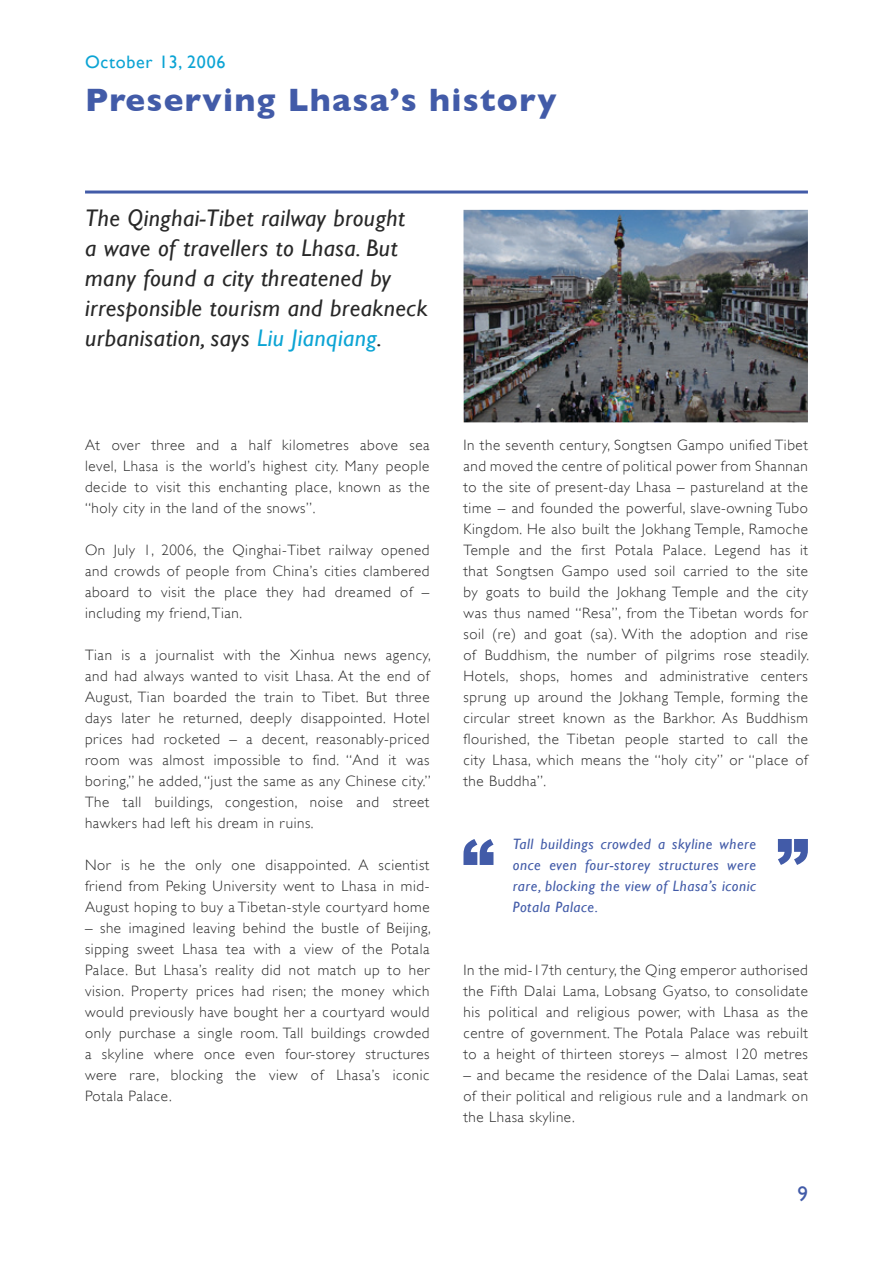
<style>
.page{position:relative;width:893px;height:1263px;background:#fff}
.page>*{position:absolute;margin:0;border:0;box-sizing:border-box;transform-origin:0 0}
.Article_Headline{font:700 33px "Gill Sans";letter-spacing:.04em;color:#425ba8}
.LEFT_without_gap{font:italic 24px/30px "Gill Sans";letter-spacing:.02em;color:#282828}
.t1{font:21px "Gill Sans";color:#425ba8}
.LEFT_without_gap-2{font:18px "Gill Sans";letter-spacing:.04em;color:#0ca4d4}
.JUSTIFY{font:300 15px/21px "Gill Sans";letter-spacing:.04em;color:#282828;text-align:justify}
.JUSTIFY-2{font:italic 15px/21px "Gill Sans";letter-spacing:.04em;color:#425ba8;text-align:justify}
.s1{color:#0ca4d4}
</style>
<div class="page">
<hr style="left:85px;top:191px;width:723px;height:3px;background:#425ba8">
<img style="left:463px;top:210px;width:345px;height:212px">
<svg style="left:463px;top:839px;width:30px;height:26px"></svg>
<svg style="left:778px;top:839px;width:30px;height:26px"></svg>
<p class="LEFT_without_gap-2" style="left:85px;top:51px;width:142px">October 13, 2006</p>
<p class="Article_Headline" style="left:85px;top:80px;width:473px">Preserving Lhasa’s history</p>
<p class="LEFT_without_gap" style="left:85px;top:203px;width:344px">The Qinghai-Tibet railway brought<br>a wave of travellers to Lhasa. But many found a city threatened by irresponsible tourism and breakneck urbanisation, says <span class="s1">Liu Jianqiang</span>.</p>
<p class="JUSTIFY" style="left:85px;top:435px;width:346px">At over three and a half kilometres above sea level, Lhasa is the world’s highest city. Many people decide to visit this enchanting place, known as the “holy city in the land of the snows”.</p>
<p class="JUSTIFY" style="left:85px;top:540px;width:346px">On July 1, 2006, the Qinghai-Tibet railway opened and crowds of people from China’s cities clambered aboard to visit the place they had dreamed of – including my friend, Tian.</p>
<p class="JUSTIFY" style="left:85px;top:645px;width:347px">Tian is a journalist with the Xinhua news agency, and had always wanted to visit Lhasa. At the end of August, Tian boarded the train to Tibet. But three days later he returned, deeply disappointed. Hotel prices had rocketed – a decent, reasonably-priced room was almost impossible to find. “And it was boring,” he added, “just the same as any Chinese city.” The tall buildings, congestion, noise and street hawkers had left his dream in ruins.</p>
<p class="JUSTIFY" style="left:85px;top:855px;width:346px">Nor is he the only one disappointed. A scientist friend from Peking University went to Lhasa in mid-August hoping to buy a Tibetan-style courtyard home</p>
<p class="JUSTIFY" style="left:85px;top:918px;width:347px">– she imagined leaving behind the bustle of Beijing, sipping sweet Lhasa tea with a view of the Potala Palace. But Lhasa’s reality did not match up to her vision. Property prices had risen; the money which would previously have bought her a courtyard would only purchase a single room. Tall buildings crowded a skyline where once even four-storey structures were rare, blocking the view of Lhasa’s iconic Potala Palace.</p>
<p class="JUSTIFY" style="left:463px;top:435px;width:347px">In the seventh century, Songtsen Gampo unified Tibet and moved the centre of political power from Shannan to the site of present-day Lhasa – pastureland at the time – and founded the powerful, slave-owning Tubo Kingdom. He also built the Jokhang Temple, Ramoche Temple and the first Potala Palace. Legend has it that Songtsen Gampo used soil carried to the site by goats to build the Jokhang Temple and the city was thus named “Resa”, from the Tibetan words for soil (re) and goat (sa). With the adoption and rise of Buddhism, the number of pilgrims rose steadily.<br>Hotels, shops, homes and administrative centers sprung up around the Jokhang Temple, forming the circular street known as the Barkhor. As Buddhism flourished, the Tibetan people started to call the city Lhasa, which means the “holy city” or “place of the Buddha”.</p>
<p class="JUSTIFY-2" style="left:513px;top:834px;width:245px">Tall buildings crowded a skyline where once even four-storey structures were rare, blocking the view of Lhasa’s iconic Potala Palace.</p>
<p class="JUSTIFY" style="left:463px;top:960px;width:346px">In the mid-17th century, the Qing emperor authorised the Fifth Dalai Lama, Lobsang Gyatso, to consolidate his political and religious power, with Lhasa as the centre of government. The Potala Palace was rebuilt to a height of thirteen storeys – almost 120 metres</p>
<p class="JUSTIFY" style="left:463px;top:1065px;width:346px">– and became the residence of the Dalai Lamas, seat of their political and religious rule and a landmark on the Lhasa skyline.</p>
<h3 class="t1" style="left:797px;top:1181px;width:12px">9</h3>
</div>
